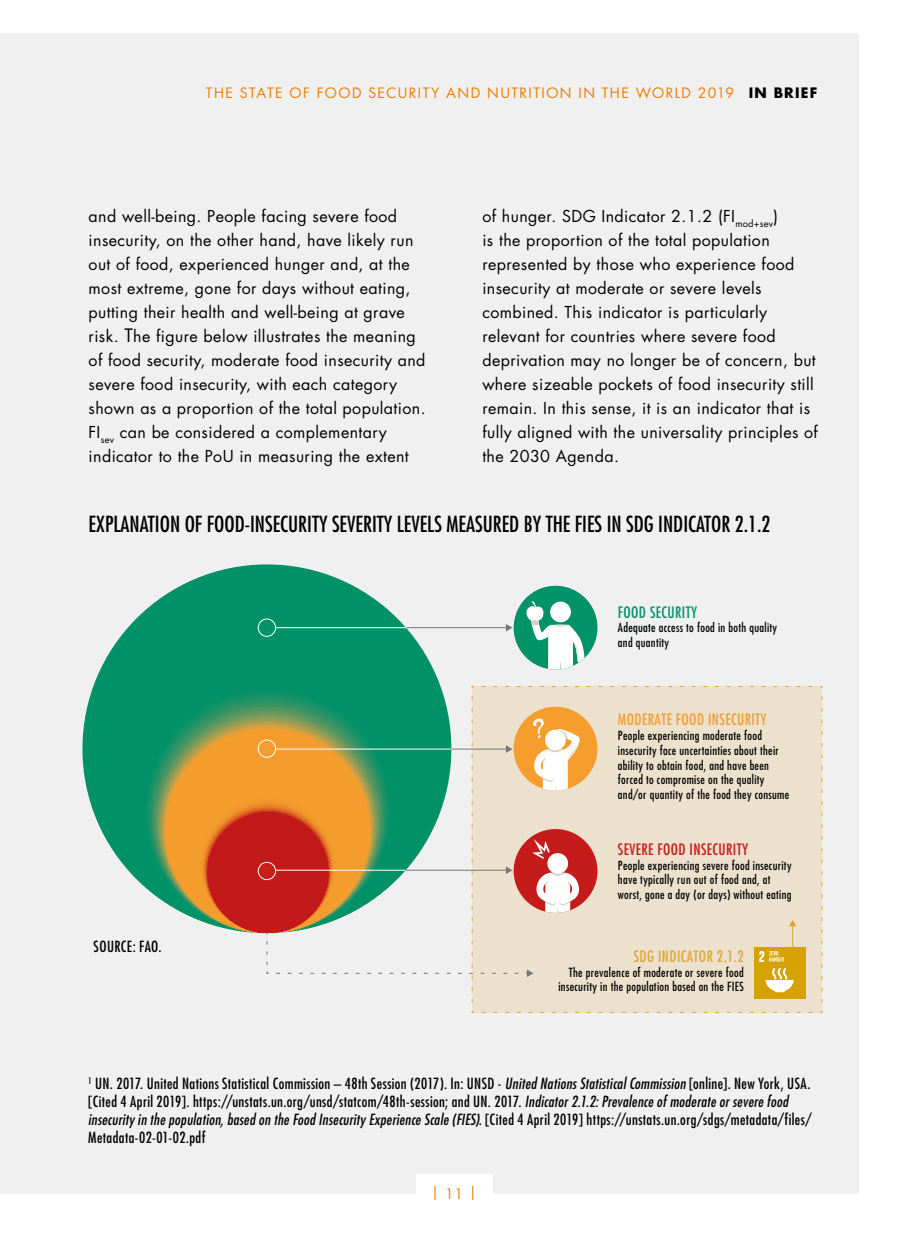
<style>
.page{position:relative;width:908px;height:1248px;background:#fff}
.page>*{position:absolute;margin:0;border:0;box-sizing:border-box;transform-origin:0 0}
.t1{font:condensed 21.6px "Futura Std";color:#000}
.BoxNewPara1_OK{font:16px/24px "Futura Std";letter-spacing:.025em;color:#000}
.t2{font:condensed 15.4px "Futura Std";letter-spacing:.025em;color:#f59d2d}
.t3{font:condensed 15.4px "Futura Std";letter-spacing:.025em;color:#c51b1a}
.t4{font:condensed 15.4px "Futura Std";letter-spacing:.025em;color:#dda73a}
.t5{font:condensed 15.4px "Futura Std";letter-spacing:.025em;color:#009368}
.Box_Note_OK{font:condensed 15px/18px "Futura Std";letter-spacing:.025em;color:#000}
.Box_Note{font:condensed 15px "Futura Std";letter-spacing:.025em;color:#000}
.t6{font:14px "Futura Std";letter-spacing:.105em;color:#ef7d00}
.t7{font:condensed 12.2px/14.8px "Futura Std";letter-spacing:.025em;color:#010202}
.s1{font-weight:700;color:#000}
.s2{font-size:18px}
.s3{font-style:italic}
</style>
<div class="page">
<div style="left:0;top:33px;width:858px;height:1160px;background:#f0f0f0"></div>
<svg style="left:82px;top:564px;width:369px;height:369px;background:#3f8957"></svg>
<hr style="left:266px;top:627px;width:140px;height:1px;background:#fff">
<hr style="left:406px;top:627px;width:101px;height:1px;background:#777778">
<svg style="left:505px;top:624px;width:7px;height:7px"></svg>
<div style="left:258px;top:740px;width:17px;height:17px;background:#f59d2d;border-radius:50%"></div>
<div style="left:258px;top:739px;width:18px;height:18px;border:1px solid #fff;border-radius:50%"></div>
<div style="left:258px;top:619px;width:17px;height:17px;background:#009368;border-radius:50%"></div>
<div style="left:258px;top:618px;width:18px;height:18px;border:1px solid #fff;border-radius:50%"></div>
<svg style="left:258px;top:862px;width:17px;height:17px"></svg>
<div style="left:258px;top:861px;width:18px;height:19px;border:1px solid #fff;border-radius:50%"></div>
<div style="left:513px;top:585px;width:84px;height:84px;background:#009368;border-radius:50%"></div>
<svg style="left:526px;top:601px;width:58px;height:68px"></svg>
<svg style="left:266px;top:685px;width:556px;height:328px"></svg>
<div style="left:415px;top:1173px;width:77px;height:40px;background:#fff"></div>
<p class="t6" style="left:206px;top:84px;width:612px">THE STATE OF FOOD SECURITY AND NUTRITION IN THE WORLD 2019 <span class="s1">IN BRIEF</span></p>
<p class="BoxNewPara1_OK" style="left:89px;top:204px;width:338px">and well-being. People facing severe food insecurity, on the other hand, have likely run out of food, experienced hunger and, at the most extreme, gone for days without eating, putting their health and well-being at grave risk. <span class="s2">T</span>he figure below illustrates the meaning of food security, moderate food insecurity and severe food insecurity, with each category shown as a proportion of the total population.<br>FI<sub>sev</sub> can be considered a complementary indicator to the PoU in measuring the extent</p>
<p class="BoxNewPara1_OK" style="left:482px;top:204px;width:337px">of hunger. SDG Indicator 2.1.2 (FI<sub>mod+sev</sub>)<br>is the proportion of the total population represented by those who experience food insecurity at moderate or severe levels combined. This indicator is particularly relevant for countries where severe food deprivation may no longer be of concern, but where sizeable pockets of food insecurity still remain. In this sense, it is an indicator that is fully aligned with the universality principles of the 2030 Agenda.</p>
<p class="t1" style="left:88px;top:511px;width:683px">EXPLANATION OF FOOD-INSECURITY SEVERITY LEVELS MEASURED BY THE FIES IN SDG INDICATOR 2.1.2</p>
<p class="t5" style="left:617px;top:602px;width:81px">FOOD SECURITY</p>
<p class="t7" style="left:617px;top:620px;width:161px">Adequate access to food in both quality and quantity</p>
<p class="t2" style="left:617px;top:710px;width:150px">MODERATE FOOD INSECURITY</p>
<p class="t7" style="left:617px;top:728px;width:173px">People experiencing moderate food insecurity face uncertainties about their ability to obtain food, and have been forced to compromise on the quality and/or quantity of the food they consume</p>
<p class="Box_Note" style="left:94px;top:937px;width:69px">SOURCE: FAO.</p>
<p class="t3" style="left:617px;top:839px;width:132px">SEVERE FOOD INSECURITY</p>
<p class="t7" style="left:617px;top:857px;width:175px">People experiencing severe food insecurity have typically run out of food and, at worst, gone a day (or days) without eating</p>
<p class="t4" style="left:633px;top:947px;width:111px">SDG INDICATOR 2.1.2</p>
<p class="t7" style="left:558px;top:964px;width:187px;text-align:right">The prevalence of moderate or severe food insecurity in the population based on the FIES</p>
<p class="Box_Note_OK" style="left:88px;top:1074px;width:724px"><sup>1</sup> UN. 2017. United Nations Statistical Commission – 48th Session (2017). In: UNSD - <span class="s3">United Nations Statistical Commission</span> [online]. New York, USA. [Cited 4 April 2019]. https://unstats.un.org/unsd/statcom/48th-session; and UN. 2017. <span class="s3">Indicator 2.1.2: Prevalence of moderate or severe food insecurity in the population, based on the Food Insecurity Experience Scale (FIES)</span>. [Cited 4 April 2019] https://unstats.un.org/sdgs/metadata/files/ Metadata-02-01-02.pdf</p>
<p class="t6" style="left:431px;top:1183px;width:47px">| 11 |</p>
</div>
